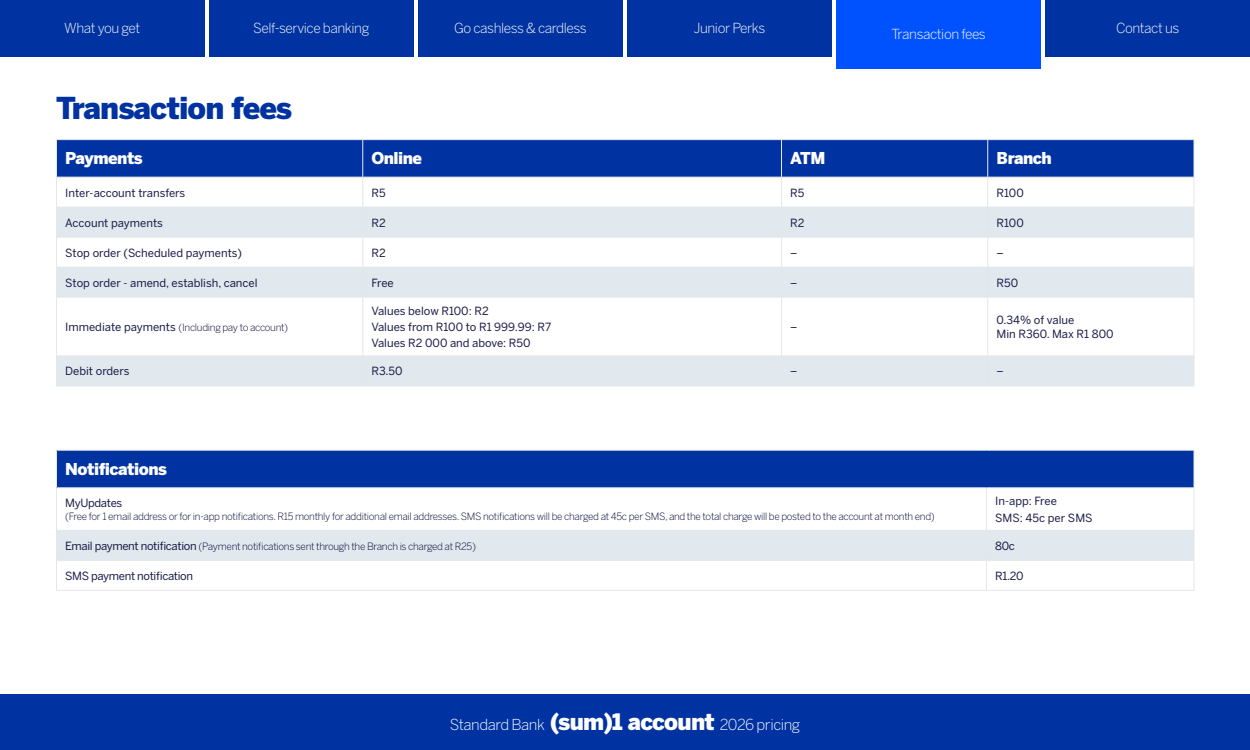
<style>
.page{position:relative;width:1250px;height:750px;background:#fff}
.page>*{position:absolute;margin:0;border:0;box-sizing:border-box;transform-origin:0 0}
.t1{font:900 30px "Benton Sans";letter-spacing:-.03em;color:#0033a1}
.t2{font:900 16.25px "Benton Sans";letter-spacing:-.03em;color:#fff}
.t3{font:300 15px "Benton Sans";letter-spacing:-.03em;color:#fff}
.t4{font:300 13.75px "Benton Sans";letter-spacing:-.03em;color:#fff}
.t5{font:11.25px/16.2px "Benton Sans";color:#1a1a47}
.t6{font:11.25px "Benton Sans";letter-spacing:-.03em;color:#1a1a47}
.t7{font:300 10px "Benton Sans";letter-spacing:-.03em;color:#003}
.s1{font-weight:400;font-size:11.25px;color:#1a1a47}
.s2{font-weight:900;font-size:22.5px}
</style>
<div class="page">
<div style="left:0;top:694px;width:1250px;height:56px;background:#0033a1"></div>
<div style="left:57px;top:450px;width:1137px;height:38px;background:#0033a1"></div>
<hr style="left:56px;top:488px;width:1px;height:42px;background:#e2e7e9">
<hr style="left:986px;top:488px;width:1px;height:42px;background:#e2e7e9">
<hr style="left:1194px;top:488px;width:1px;height:42px;background:#e2e7e9">
<svg style="left:56px;top:530px;width:1139px;height:60px"></svg>
<hr style="left:56px;top:590px;width:931px;height:1px;background:#e2e7e9">
<hr style="left:987px;top:590px;width:207px;height:1px;background:#e2e7e9">
<hr style="left:56px;top:450px;width:931px;height:1px;background:#e2e7e9">
<hr style="left:987px;top:450px;width:207px;height:1px;background:#e2e7e9">
<hr style="left:56px;top:450px;width:1px;height:38px;background:#e2e7e9">
<hr style="left:1194px;top:450px;width:1px;height:38px;background:#e2e7e9">
<hr style="left:56px;top:487px;width:931px;height:1px;background:#e2e7e9">
<hr style="left:987px;top:487px;width:207px;height:1px;background:#e2e7e9">
<div style="left:57px;top:140px;width:1137px;height:37px;background:#0033a1"></div>
<svg style="left:57px;top:208px;width:1137px;height:178px;fill:#e1e9ee"></svg>
<hr style="left:56px;top:139px;width:307px;height:1px;background:#e2e7e9">
<hr style="left:56px;top:140px;width:1px;height:37px;background:#e2e7e9">
<hr style="left:363px;top:139px;width:419px;height:1px;background:#e2e7e9">
<hr style="left:363px;top:140px;width:1px;height:37px;background:#e2e7e9">
<hr style="left:782px;top:139px;width:206px;height:1px;background:#e2e7e9">
<hr style="left:781px;top:140px;width:1px;height:37px;background:#e2e7e9">
<hr style="left:988px;top:139px;width:206px;height:1px;background:#e2e7e9">
<hr style="left:988px;top:140px;width:1px;height:37px;background:#e2e7e9">
<hr style="left:1194px;top:140px;width:1px;height:37px;background:#e2e7e9">
<hr style="left:56px;top:177px;width:307px;height:1px;background:#e2e7e9">
<hr style="left:363px;top:177px;width:419px;height:1px;background:#e2e7e9">
<hr style="left:782px;top:177px;width:206px;height:1px;background:#e2e7e9">
<hr style="left:988px;top:177px;width:206px;height:1px;background:#e2e7e9">
<hr style="left:56px;top:177px;width:1px;height:30px;background:#e2e7e9">
<hr style="left:363px;top:177px;width:1px;height:30px;background:#e2e7e9">
<hr style="left:781px;top:177px;width:1px;height:30px;background:#e2e7e9">
<hr style="left:988px;top:177px;width:1px;height:30px;background:#e2e7e9">
<hr style="left:1194px;top:177px;width:1px;height:30px;background:#e2e7e9">
<hr style="left:56px;top:207px;width:307px;height:1px;background:#e2e7e9">
<hr style="left:56px;top:207px;width:1px;height:30px;background:#e2e7e9">
<hr style="left:363px;top:207px;width:419px;height:1px;background:#e2e7e9">
<hr style="left:363px;top:207px;width:1px;height:30px;background:#e2e7e9">
<hr style="left:782px;top:207px;width:206px;height:1px;background:#e2e7e9">
<hr style="left:781px;top:207px;width:1px;height:30px;background:#e2e7e9">
<hr style="left:988px;top:207px;width:206px;height:1px;background:#e2e7e9">
<hr style="left:988px;top:207px;width:1px;height:30px;background:#e2e7e9">
<hr style="left:1194px;top:207px;width:1px;height:30px;background:#e2e7e9">
<hr style="left:56px;top:237px;width:307px;height:1px;background:#e2e7e9">
<hr style="left:56px;top:237px;width:1px;height:30px;background:#e2e7e9">
<hr style="left:363px;top:237px;width:419px;height:1px;background:#e2e7e9">
<hr style="left:363px;top:237px;width:1px;height:30px;background:#e2e7e9">
<hr style="left:782px;top:237px;width:206px;height:1px;background:#e2e7e9">
<hr style="left:781px;top:237px;width:1px;height:30px;background:#e2e7e9">
<hr style="left:988px;top:237px;width:206px;height:1px;background:#e2e7e9">
<hr style="left:988px;top:237px;width:1px;height:30px;background:#e2e7e9">
<hr style="left:1194px;top:237px;width:1px;height:30px;background:#e2e7e9">
<hr style="left:56px;top:267px;width:307px;height:1px;background:#e2e7e9">
<hr style="left:56px;top:267px;width:1px;height:30px;background:#e2e7e9">
<hr style="left:363px;top:267px;width:419px;height:1px;background:#e2e7e9">
<hr style="left:363px;top:267px;width:1px;height:30px;background:#e2e7e9">
<hr style="left:782px;top:267px;width:206px;height:1px;background:#e2e7e9">
<hr style="left:781px;top:267px;width:1px;height:30px;background:#e2e7e9">
<hr style="left:988px;top:267px;width:206px;height:1px;background:#e2e7e9">
<hr style="left:988px;top:267px;width:1px;height:30px;background:#e2e7e9">
<hr style="left:1194px;top:267px;width:1px;height:30px;background:#e2e7e9">
<hr style="left:56px;top:297px;width:307px;height:1px;background:#e2e7e9">
<hr style="left:56px;top:297px;width:1px;height:59px;background:#e2e7e9">
<hr style="left:363px;top:297px;width:419px;height:1px;background:#e2e7e9">
<hr style="left:363px;top:297px;width:1px;height:59px;background:#e2e7e9">
<hr style="left:782px;top:297px;width:206px;height:1px;background:#e2e7e9">
<hr style="left:781px;top:297px;width:1px;height:59px;background:#e2e7e9">
<hr style="left:988px;top:297px;width:206px;height:1px;background:#e2e7e9">
<hr style="left:988px;top:297px;width:1px;height:59px;background:#e2e7e9">
<hr style="left:1194px;top:297px;width:1px;height:59px;background:#e2e7e9">
<hr style="left:56px;top:356px;width:307px;height:1px;background:#e2e7e9">
<hr style="left:56px;top:356px;width:1px;height:30px;background:#e2e7e9">
<hr style="left:363px;top:356px;width:419px;height:1px;background:#e2e7e9">
<hr style="left:363px;top:356px;width:1px;height:30px;background:#e2e7e9">
<hr style="left:782px;top:356px;width:206px;height:1px;background:#e2e7e9">
<hr style="left:781px;top:356px;width:1px;height:30px;background:#e2e7e9">
<hr style="left:988px;top:356px;width:206px;height:1px;background:#e2e7e9">
<hr style="left:988px;top:356px;width:1px;height:30px;background:#e2e7e9">
<hr style="left:1194px;top:356px;width:1px;height:30px;background:#e2e7e9">
<hr style="left:56px;top:386px;width:307px;height:1px;background:#e2e7e9">
<hr style="left:363px;top:386px;width:419px;height:1px;background:#e2e7e9">
<hr style="left:782px;top:386px;width:206px;height:1px;background:#e2e7e9">
<hr style="left:988px;top:386px;width:206px;height:1px;background:#e2e7e9">
<div style="left:0;top:0;width:204px;height:56px;background:#0033a1"></div>
<div style="left:209px;top:0;width:205px;height:56px;background:#0033a1"></div>
<div style="left:1046px;top:0;width:204px;height:56px;background:#0033a1"></div>
<div style="left:418px;top:0;width:205px;height:56px;background:#0033a1"></div>
<div style="left:627px;top:0;width:205px;height:56px;background:#0033a1"></div>
<div style="left:836px;top:0;width:205px;height:69px;background:#0052ff"></div>
<h3 class="t4" style="left:64px;top:20px;width:78px">What you get</h3>
<h3 class="t4" style="left:253px;top:20px;width:118px">Self-service banking</h3>
<h3 class="t4" style="left:454px;top:20px;width:134px">Go cashless &amp; cardless</h3>
<h3 class="t4" style="left:694px;top:20px;width:73px">Junior Perks</h3>
<h3 class="t4" style="left:892px;top:20px;width:96px">Transaction fees</h3>
<h3 class="t4" style="left:1116px;top:20px;width:65px">Contact us</h3>
<h1 class="t1" style="left:56px;top:89px;width:238px">Transaction fees</h1>
<h2 class="t2" style="left:65px;top:148px;width:79px">Payments</h2>
<h2 class="t2" style="left:371px;top:148px;width:52px">Online</h2>
<h2 class="t2" style="left:790px;top:148px;width:37px">ATM</h2>
<h2 class="t2" style="left:996px;top:148px;width:57px">Branch</h2>
<p class="t5" style="left:65px;top:184px;width:122px">Inter-account transfers</p>
<p class="t5" style="left:371px;top:184px;width:16px">R5</p>
<p class="t5" style="left:790px;top:184px;width:16px">R5</p>
<p class="t5" style="left:996px;top:184px;width:29px">R100</p>
<p class="t5" style="left:65px;top:214px;width:99px">Account payments</p>
<p class="t5" style="left:371px;top:214px;width:16px">R2</p>
<p class="t5" style="left:790px;top:214px;width:16px">R2</p>
<p class="t5" style="left:996px;top:214px;width:29px">R100</p>
<p class="t5" style="left:65px;top:244px;width:178px">Stop order (Scheduled payments)</p>
<p class="t5" style="left:371px;top:244px;width:16px">R2</p>
<p class="t5" style="left:790px;top:244px;width:9px">–</p>
<p class="t5" style="left:996px;top:244px;width:9px">–</p>
<p class="t5" style="left:65px;top:274px;width:194px">Stop order - amend, establish, cancel</p>
<p class="t5" style="left:371px;top:274px;width:24px">Free</p>
<p class="t5" style="left:790px;top:274px;width:9px">–</p>
<p class="t5" style="left:996px;top:274px;width:23px">R50</p>
<p class="t7" style="left:65px;top:321px;width:225px"><span class="s1">Immediate payments</span> (Including pay to account)</p>
<p class="t5" style="left:372px;top:303px;width:181px">Values below R100: R2<br>Values from R100 to R1 999.99: R7<br>Values R2 000 and above: R50</p>
<p class="t5" style="left:790px;top:319px;width:9px">–</p>
<p class="t5" style="left:996px;top:313px;width:119px;line-height:13.8px">0.34% of value<br>Min R360. Max R1 800</p>
<p class="t5" style="left:65px;top:363px;width:66px">Debit orders</p>
<p class="t5" style="left:371px;top:363px;width:33px">R3.50</p>
<p class="t5" style="left:790px;top:363px;width:9px">–</p>
<p class="t5" style="left:996px;top:363px;width:9px">–</p>
<h2 class="t2" style="left:65px;top:459px;width:103px">Notifications</h2>
<p class="t6" style="left:65px;top:496px;width:58px">MyUpdates</p>
<p class="t7" style="left:65px;top:510px;width:871px">(Free for 1 email address or for in-app notifications. R15 monthly for additional email addresses. SMS notifications will be charged at 45c per SMS, and the total charge will be posted to the account at month end)</p>
<p class="t5" style="left:995px;top:493px;width:99px">In-app: Free<br>SMS: 45c per SMS</p>
<p class="t7" style="left:65px;top:540px;width:412px"><span class="s1">Email payment notification</span> (Payment notifications sent through the Branch is charged at R25)</p>
<p class="t5" style="left:995px;top:538px;width:21px">80c</p>
<p class="t6" style="left:65px;top:569px;width:129px">SMS payment notification</p>
<p class="t5" style="left:995px;top:568px;width:30px">R1.20</p>
<h3 class="t3" style="left:450px;top:716px;width:352px">Standard Bank <span class="s2">(sum)1 account</span> 2026 pricing</h3>
</div>
